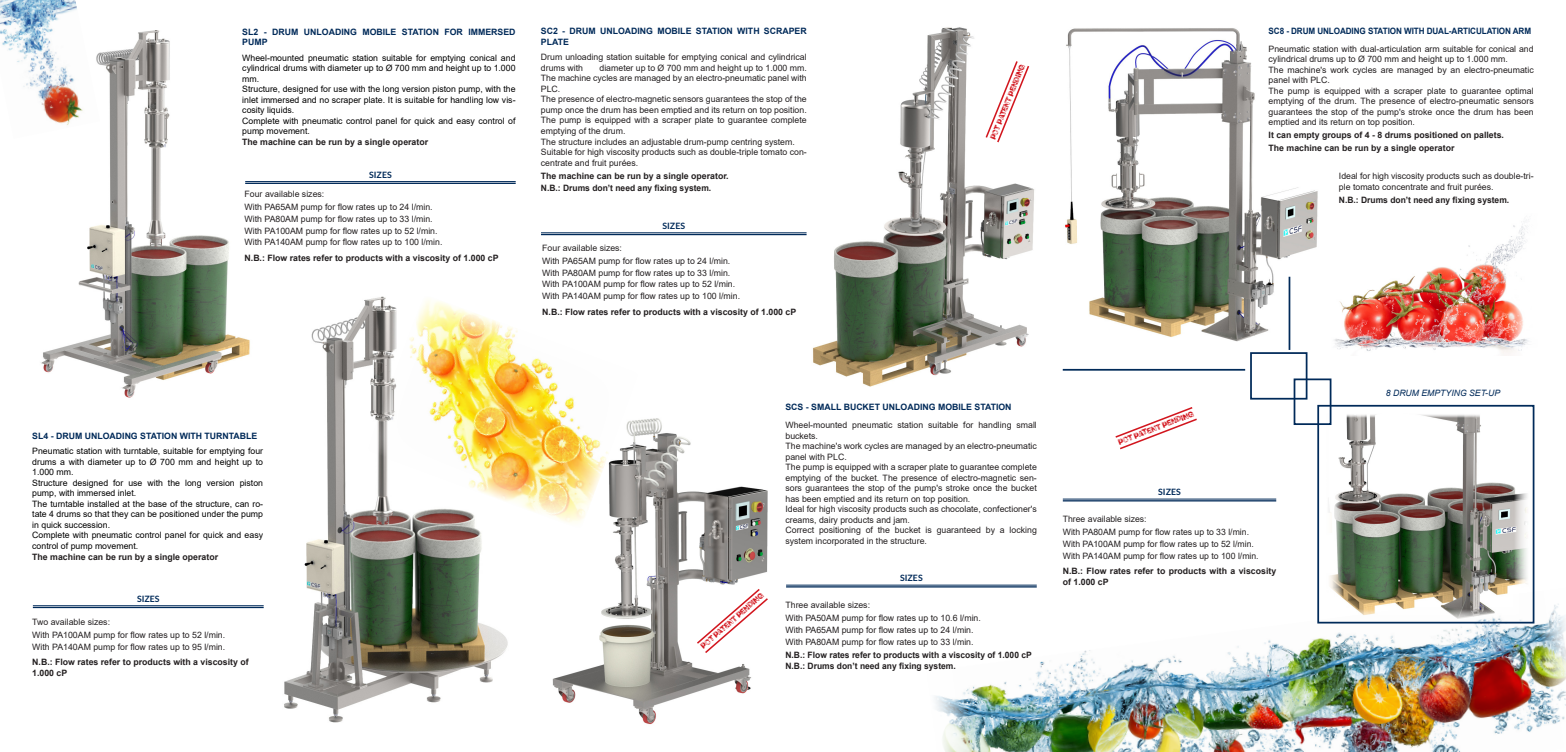
<style>
.page{position:relative;width:1566px;height:752px;background:#fff}
.page>*{position:absolute;margin:0;border:0;box-sizing:border-box;transform-origin:0 0}
.t1{font:8.75px/10.5px "Arial";color:#231f20}
.t2{font:8.75px/10.5px "Arial";color:#000;text-align:justify}
.t3{font:700 8.75px/10.5px "Arial";color:#231f20}
.t4{font:700 8.75px/10.5px "Arial";color:#002a59}
.t5{font:700 8.75px "Arial";color:#002a59;scale:.93 1}
.Titoli_paragrafi{font:700 8.75px "Lato";color:#002a59}
.t6{font:italic 8.75px "Arial";color:#002a59}
.t7{font:7.79px "Strenuous Cast";color:#d2161e}
</style>
<div class="page">
<img style="left:813px;top:27px;width:221px;height:359px">
<img style="left:41px;top:30px;width:209px;height:368px">
<img style="left:284px;top:307px;width:224px;height:415px">
<img style="left:552px;top:418px;width:215px;height:307px">
<img style="left:0;top:0;width:100px;height:139px">
<img style="left:364px;top:296px;width:274px;height:235px">
<img style="left:922px;top:587px;width:643px;height:165px">
<img style="left:1065px;top:28px;width:252px;height:313px">
<img style="left:1320px;top:412px;width:224px;height:206px">
<div style="left:1317px;top:405px;width:217px;height:218px;border:2px solid #002a59"></div>
<div style="left:1293px;top:378px;width:38px;height:47px;border:2px solid #002a59"></div>
<div style="left:1249px;top:352px;width:58px;height:47px;border:2px solid #002a59"></div>
<hr style="left:1062px;top:369px;width:182px;height:1px;background:#002a59">
<hr style="left:1288px;top:277px;width:2px;height:73px;background:#002a59">
<img style="left:1334px;top:225px;width:194px;height:129px">
<hr style="left:541px;top:232px;width:265px;height:1px;background:#002a59">
<hr style="left:541px;top:234px;width:265px;height:1px;background:#002a59">
<hr style="left:245px;top:181px;width:270px;height:3px;background:#fff">
<hr style="left:245px;top:181px;width:270px;height:1px;background:#002a59">
<hr style="left:245px;top:183px;width:270px;height:1px;background:#002a59">
<hr style="left:33px;top:605px;width:231px;height:1px;background:#002a59">
<hr style="left:33px;top:606px;width:231px;height:2px;background:#002a59">
<hr style="left:786px;top:585px;width:250px;height:1px;background:#002a59">
<hr style="left:786px;top:586px;width:250px;height:1px;background:#002a59">
<hr style="left:1062px;top:499px;width:214px;height:1px;background:#002a59">
<hr style="left:1062px;top:500px;width:214px;height:1px;background:#002a59">
<svg style="left:984px;top:59px;width:46px;height:85px"></svg>
<svg style="left:695px;top:587px;width:73px;height:67px"></svg>
<svg style="left:1115px;top:407px;width:82px;height:43px"></svg>
<p class="t4" style="left:242px;top:26px;width:275px">SL2 - DRUM UNLOADING MOBILE STATION FOR IMMERSED<br>PUMP</p>
<p class="t2" style="left:242px;top:52px;width:275px">Wheel-mounted pneumatic station suitable for emptying conical and cylindrical drums with diameter up to Ø 700 mm and height up to 1.000 mm.</p>
<p class="t2" style="left:242px;top:84px;width:275px">Structure, designed for use with the long version piston pump, with the inlet immersed and no scraper plate. It is suitable for handling low vis&shy;cosity liquids.</p>
<p class="t2" style="left:242px;top:115px;width:275px">Complete with pneumatic control panel for quick and easy control of pump movement.</p>
<p class="t3" style="left:242px;top:136px;width:187px">The machine can be run by a single operator</p>
<p class="Titoli_paragrafi" style="left:369px;top:169px;width:24px">SIZES</p>
<p class="t1" style="left:244px;top:189px;width:81px">Four available sizes:</p>
<p class="t1" style="left:244px;top:202px;width:190px">With PA65AM pump for flow rates up to 24 l/min.</p>
<p class="t1" style="left:244px;top:213px;width:190px">With PA80AM pump for flow rates up to 33 l/min.</p>
<p class="t1" style="left:244px;top:225px;width:194px">With PA100AM pump for flow rates up to 52 l/min.</p>
<p class="t1" style="left:244px;top:237px;width:199px">With PA140AM pump for flow rates up to 100 l/min.</p>
<p class="t3" style="left:244px;top:252px;width:255px">N.B.: Flow rates refer to products with a viscosity of 1.000 cP</p>
<p class="t4" style="left:541px;top:26px;width:267px">SC2 - DRUM UNLOADING MOBILE STATION WITH SCRAPER<br>PLATE</p>
<p class="t1" style="left:541px;top:52px;width:267px">Drum unloading station suitable for emptying conical and cylindrical drums with</p>
<p class="t1" style="left:599px;top:63px;width:209px">diameter up to Ø 700 mm and height up to 1.000 mm.</p>
<p class="t1" style="left:541px;top:73px;width:267px">The machine cycles are managed by an electro-pneumatic panel with<br>PLC.</p>
<p class="t1" style="left:541px;top:94px;width:267px">The presence of electro-magnetic sensors guarantees the stop of the pump once the drum has been emptied and its return on top position.</p>
<p class="t1" style="left:541px;top:115px;width:267px">The pump is equipped with a scraper plate to guarantee complete emptying of the drum.</p>
<p class="t1" style="left:541px;top:136px;width:255px">The structure includes an adjustable drum-pump centring system.</p>
<p class="t1" style="left:541px;top:147px;width:267px">Suitable for high viscosity products such as double-triple tomato con&shy;centrate and fruit purées.</p>
<p class="t3" style="left:541px;top:170px;width:189px">The machine can be run by a single operator.</p>
<p class="t3" style="left:541px;top:183px;width:172px">N.B.: Drums don’t need any fixing system.</p>
<p class="Titoli_paragrafi" style="left:662px;top:220px;width:24px">SIZES</p>
<p class="t1" style="left:542px;top:242px;width:81px">Four available sizes:</p>
<p class="t1" style="left:542px;top:255px;width:190px">With PA65AM pump for flow rates up to 24 l/min.</p>
<p class="t1" style="left:542px;top:267px;width:190px">With PA80AM pump for flow rates up to 33 l/min.</p>
<p class="t1" style="left:542px;top:279px;width:194px">With PA100AM pump for flow rates up to 52 l/min.</p>
<p class="t1" style="left:542px;top:291px;width:199px">With PA140AM pump for flow rates up to 100 l/min.</p>
<p class="t3" style="left:542px;top:306px;width:255px">N.B.: Flow rates refer to products with a viscosity of 1.000 cP</p>
<p class="t7" style="left:1005px;top:94px;width:35px;rotate:-68deg">PEN DIN G</p>
<p class="t7" style="left:988px;top:137px;width:37px;rotate:-68deg">PCT PATENT</p>
<p class="t5" style="left:1268px;top:24px;width:284px">SC8 - DRUM UNLOADING STATION WITH DUAL-ARTICULATION ARM</p>
<p class="t1" style="left:1268px;top:43px;width:266px">Pneumatic station with dual-articulation arm suitable for conical and cylindrical drums up to Ø 700 mm and height up to 1.000 mm.</p>
<p class="t1" style="left:1268px;top:64px;width:266px">The machine's work cycles are managed by an electro-pneumatic panel with PLC.</p>
<p class="t1" style="left:1268px;top:85px;width:266px;text-align:justify">The pump is equipped with a scraper plate to guarantee optimal emptying of the drum. The presence of electro-pneumatic sensors guarantees the stop of the pump's stroke once the drum has been emptied and its return on top position.</p>
<p class="t3" style="left:1268px;top:130px;width:237px">It can empty groups of 4 - 8 drums positioned on pallets.</p>
<p class="t3" style="left:1268px;top:143px;width:187px">The machine can be run by a single operator</p>
<p class="t1" style="left:1338px;top:171px;width:196px">Ideal for high viscosity products such as double-tri&shy;ple tomato concentrate and fruit purées.</p>
<p class="t3" style="left:1338px;top:195px;width:172px">N.B.: Drums don’t need any fixing system.</p>
<p class="t4" style="left:32px;top:430px;width:227px">SL4 - DRUM UNLOADING STATION WITH TURNTABLE</p>
<p class="t2" style="left:32px;top:446px;width:232px">Pneumatic station with turntable, suitable for emptying four drums a with diameter up to Ø 700 mm and height up to 1.000 mm.</p>
<p class="t2" style="left:32px;top:477px;width:232px">Structure designed for use with the long version piston pump, with immersed inlet.</p>
<p class="t2" style="left:32px;top:498px;width:232px">The turntable installed at the base of the structure, can ro&shy;tate 4 drums so that they can be positioned under the pump in quick succession.</p>
<p class="t2" style="left:32px;top:530px;width:232px">Complete with pneumatic control panel for quick and easy control of pump movement.</p>
<p class="t3" style="left:32px;top:551px;width:187px">The machine can be run by a single operator</p>
<p class="Titoli_paragrafi" style="left:137px;top:593px;width:24px">SIZES</p>
<p class="t1" style="left:32px;top:616px;width:79px">Two available sizes:</p>
<p class="t1" style="left:32px;top:629px;width:194px">With PA100AM pump for flow rates up to 52 l/min.</p>
<p class="t1" style="left:32px;top:641px;width:194px">With PA140AM pump for flow rates up to 95 l/min.</p>
<p class="t3" style="left:32px;top:657px;width:218px">N.B.: Flow rates refer to products with a viscosity of<br>1.000 cP</p>
<p class="t7" style="left:734px;top:612px;width:35px;rotate:-41deg">PEN DIN G</p>
<p class="t7" style="left:698px;top:643px;width:37px;rotate:-41deg">PCT PATENT</p>
<p class="t4" style="left:785px;top:402px;width:228px">SCS - SMALL BUCKET UNLOADING MOBILE STATION</p>
<p class="t1" style="left:785px;top:420px;width:253px">Wheel-mounted pneumatic station suitable for handling small buckets.</p>
<p class="t1" style="left:785px;top:441px;width:253px">The machine's work cycles are managed by an electro-pneumatic panel with PLC.</p>
<p class="t1" style="left:785px;top:462px;width:253px;text-align:justify">The pump is equipped with a scraper plate to guarantee complete emptying of the bucket. The presence of electro-magnetic sen&shy;sors guarantees the stop of the pump's stroke once the bucket has been emptied and its return on top position.</p>
<p class="t1" style="left:785px;top:504px;width:253px">Ideal for high viscosity products such as chocolate, confectioner's creams, dairy products and jam.</p>
<p class="t1" style="left:785px;top:525px;width:253px">Correct positioning of the bucket is guaranteed by a locking system incorporated in the structure.</p>
<p class="Titoli_paragrafi" style="left:900px;top:573px;width:24px">SIZES</p>
<p class="t1" style="left:785px;top:599px;width:86px">Three available sizes:</p>
<p class="t1" style="left:785px;top:612px;width:197px">With PA50AM pump for flow rates up to 10.6 l/min.</p>
<p class="t1" style="left:785px;top:624px;width:190px">With PA65AM pump for flow rates up to 24 l/min.</p>
<p class="t1" style="left:785px;top:636px;width:190px">With PA80AM pump for flow rates up to 33 l/min.</p>
<p class="t3" style="left:785px;top:649px;width:248px">N.B.: Flow rates refer to products with a viscosity of 1.000 cP</p>
<p class="t3" style="left:785px;top:661px;width:172px">N.B.: Drums don’t need any fixing system.</p>
<p class="t7" style="left:1160px;top:420px;width:35px;rotate:-21deg">PEN DIN G</p>
<p class="t7" style="left:1116px;top:437px;width:37px;rotate:-21deg">PCT PATENT</p>
<p class="Titoli_paragrafi" style="left:1158px;top:487px;width:24px">SIZES</p>
<p class="t1" style="left:1062px;top:513px;width:85px">Three available sizes:</p>
<p class="t1" style="left:1062px;top:526px;width:188px">With PA80AM pump for flow rates up to 33 l/min.</p>
<p class="t1" style="left:1062px;top:538px;width:192px">With PA100AM pump for flow rates up to 52 l/min.</p>
<p class="t1" style="left:1062px;top:550px;width:197px">With PA140AM pump for flow rates up to 100 l/min.</p>
<p class="t3" style="left:1062px;top:565px;width:215px">N.B.: Flow rates refer to products with a viscosity of 1.000 cP</p>
<p class="t6" style="left:1385px;top:387px;width:116px">8 DRUM EMPTYING SET-UP</p>
</div>
